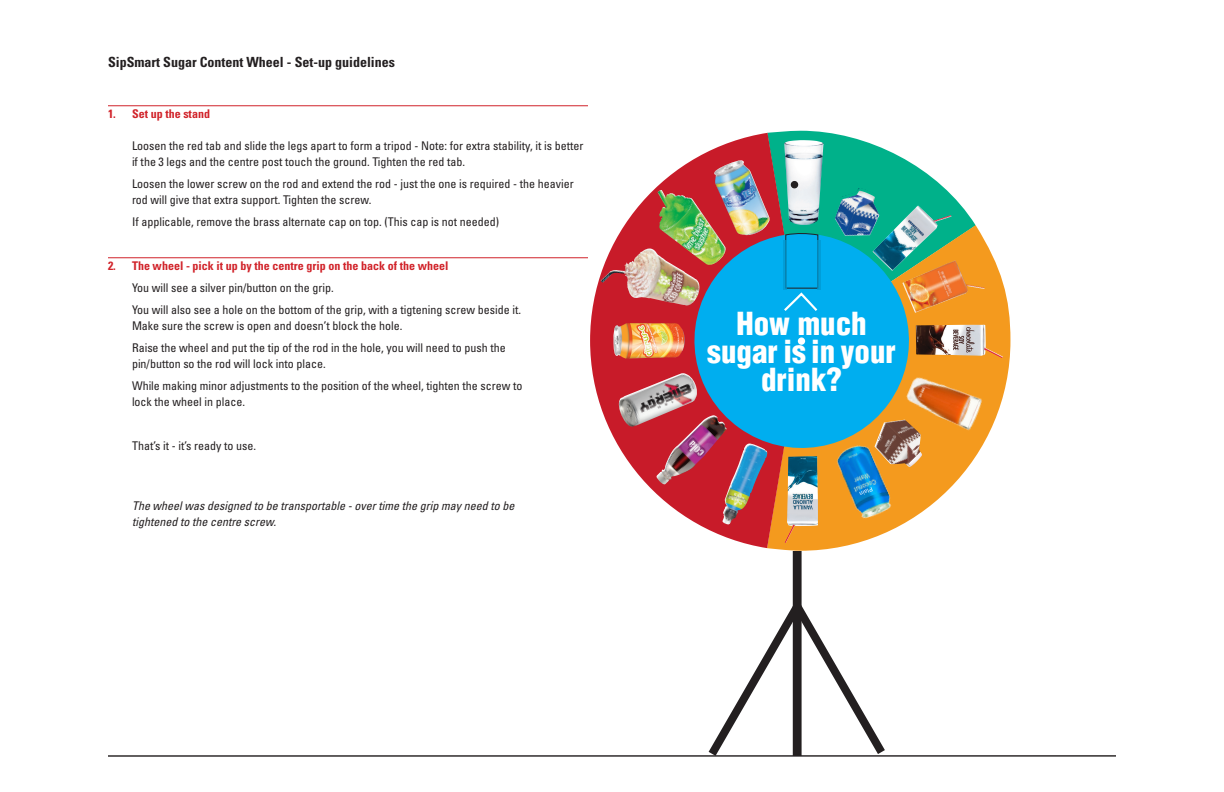
<style>
.page{position:relative;width:1224px;height:792px;background:#fff}
.page>*{position:absolute;margin:0;border:0;box-sizing:border-box;transform-origin:0 0}
.t1{font:900 condensed 31px/27.9px "Helvetica LT Std";color:#fff;text-align:center}
.t2{font:700 condensed 29.3px "Helvetica LT Std";color:#fff}
.t3{font:700 condensed 14px "Univers LT Std";color:#231f20}
.t4{font:condensed 12px/16px "Univers LT Std";color:#231f20}
.t5{font:italic condensed 12px/16px "Univers LT Std";color:#231f20}
.t6{font:700 condensed 12px "Univers LT Std";color:#d1232a}
.t7{font:700 condensed 3.7px "Helvetica LT Std";color:#fff}
</style>
<div class="page">
<hr style="left:108px;top:106px;width:480px;height:1px;background:#d1232a">
<hr style="left:108px;top:258px;width:480px;height:1px;background:#d1232a">
<div style="left:794px;top:186px;width:6px;height:569px;background:#231f20"></div>
<div style="left:793px;top:185px;width:9px;height:571px;border:2px solid #231f20"></div>
<svg style="left:108px;top:601px;width:1008px;height:156px"></svg>
<svg style="left:767px;top:131px;width:209px;height:94px;fill:#00b18a"></svg>
<svg style="left:767px;top:225px;width:243px;height:326px"></svg>
<svg style="left:590px;top:133px;width:212px;height:415px"></svg>
<img style="left:784px;top:140px;width:40px;height:79px">
<svg style="left:833px;top:188px;width:47px;height:31px"></svg>
<img style="left:923px;top:260px;width:62px;height:53px">
<img style="left:923px;top:325px;width:80px;height:33px">
<svg style="left:901px;top:462px;width:22px;height:5px"></svg>
<img style="left:722px;top:462px;width:45px;height:63px">
<img style="left:657px;top:427px;width:70px;height:58px">
<img style="left:619px;top:373px;width:61px;height:54px">
<img style="left:713px;top:160px;width:57px;height:59px">
<img style="left:658px;top:190px;width:69px;height:78px">
<img style="left:601px;top:250px;width:43px;height:33px">
<img style="left:613px;top:323px;width:67px;height:36px">
<img style="left:923px;top:367px;width:70px;height:77px">
<img style="left:785px;top:462px;width:33px;height:81px">
<img style="left:823px;top:462px;width:78px;height:66px">
<img style="left:872px;top:206px;width:80px;height:65px">
<svg style="left:923px;top:220px;width:1px;height:16px"></svg>
<svg style="left:859px;top:487px;width:14px;height:8px"></svg>
<img style="left:680px;top:219px;width:243px;height:243px">
<svg style="left:782px;top:294px;width:38px;height:19px"></svg>
<div style="left:798px;top:337px;width:7px;height:8px;background:#fff;border-radius:50%"></div>
<div style="left:786px;top:233px;width:32px;height:55px;background:#00aeef"></div>
<svg style="left:817px;top:241px;width:4px;height:49px"></svg>
<svg style="left:783px;top:241px;width:4px;height:49px"></svg>
<div style="left:791px;top:182px;width:7px;height:6px;background:#231f20;border-radius:50%"></div>
<div style="left:791px;top:181px;width:7px;height:7px;border:1px solid #231f20;border-radius:50%"></div>
<svg style="left:708px;top:360px;width:29px;height:29px"></svg>
<p class="t3" style="left:108px;top:53px;width:289px">SipSmart Sugar Content Wheel - Set-up guidelines</p>
<p class="t6" style="left:108px;top:106px;width:103px">1. Set up the stand</p>
<p class="t4" style="left:132px;top:137px;width:453px">Loosen the red tab and slide the legs apart to form a tripod - Note: for extra stability, it is better if the 3 legs and the centre post touch the ground. Tighten the red tab.</p>
<p class="t4" style="left:132px;top:175px;width:443px">Loosen the lower screw on the rod and extend the rod - just the one is required - the heavier rod will give that extra support. Tighten the screw.</p>
<p class="t4" style="left:132px;top:213px;width:369px">If applicable, remove the brass alternate cap on top. (This cap is not needed)</p>
<p class="t6" style="left:108px;top:258px;width:342px">2. The wheel - pick it up by the centre grip on the back of the wheel</p>
<p class="t4" style="left:132px;top:279px;width:203px">You will see a silver pin/button on the grip.</p>
<p class="t4" style="left:132px;top:301px;width:391px">You will also see a hole on the bottom of the grip, with a tigtening screw beside it.<br>Make sure the screw is open and doesn’t block the hole.</p>
<p class="t4" style="left:132px;top:339px;width:375px">Raise the wheel and put the tip of the rod in the hole, you will need to push the pin/button so the rod will lock into place.</p>
<p class="t4" style="left:132px;top:377px;width:392px">While making minor adjustments to the position of the wheel, tighten the screw to lock the wheel in place.</p>
<p class="t4" style="left:132px;top:437px;width:126px">That’s it - it’s ready to use.</p>
<p class="t5" style="left:132px;top:498px;width:384px">The wheel was designed to be transportable - over time the grip may need to be tightened to the centre screw.</p>
<p class="t7" style="left:734px;top:321px;width:15px;rotate:-67deg">CUBES</p>
<p class="t7" style="left:864px;top:308px;width:15px;rotate:67deg">CUBES</p>
<h1 class="t1" style="left:707px;top:310px;width:190px">How much sugar is in your drink?</h1>
<h2 class="t2" style="left:699px;top:354px;width:26px;rotate:-90deg">10</h2>
<h2 class="t2" style="left:905px;top:333px;width:16px;rotate:90deg">4</h2>
<p class="t7" style="left:740px;top:375px;width:15px;rotate:-113deg">CUBES</p>
</div>
